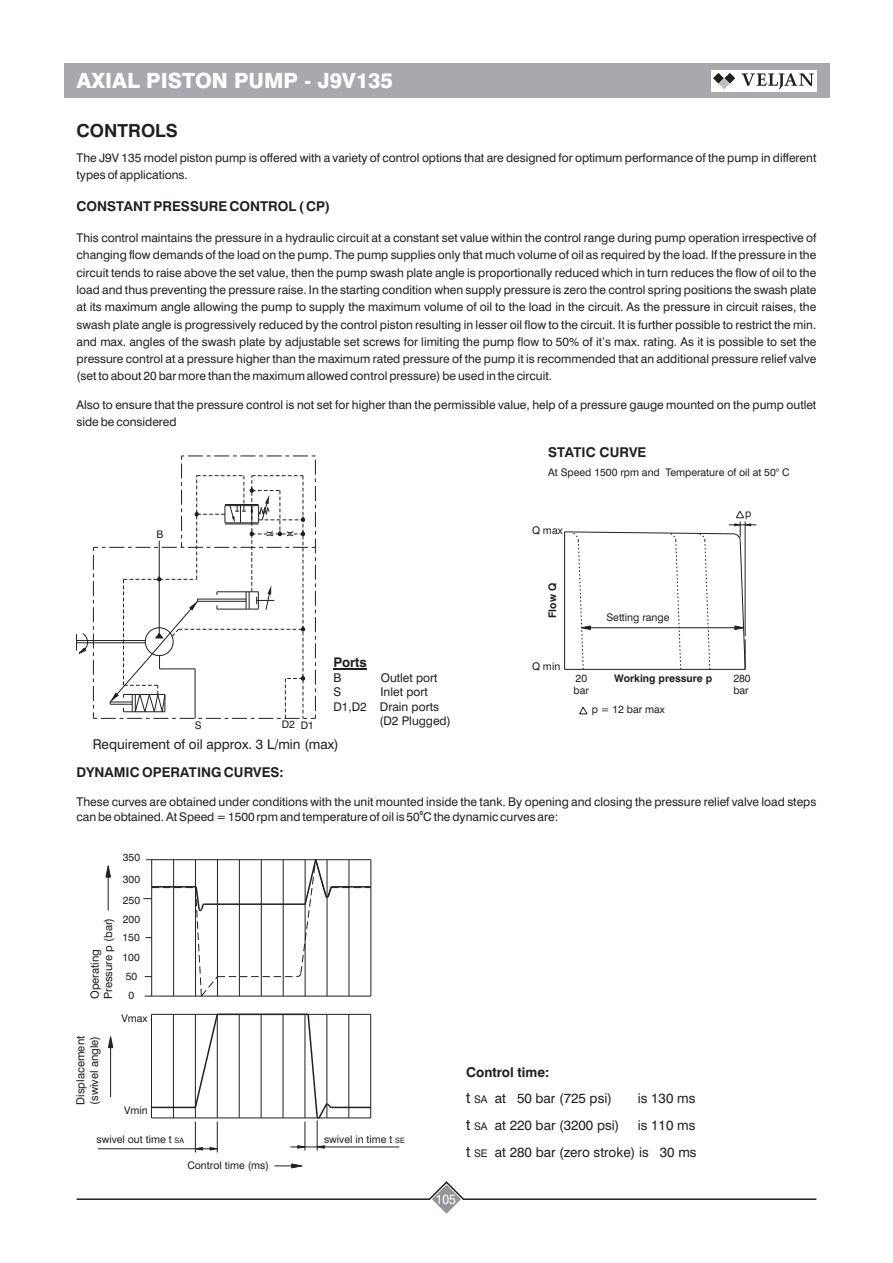
<style>
.page{position:relative;width:893px;height:1263px;background:#fff}
.page>*{position:absolute;margin:0;border:0;box-sizing:border-box;transform-origin:0 0}
.t1{font:800 21px "Swiss 721 BT";color:#fff}
.t2{font:700 18px "Swiss 721 BT";color:#231f20}
.t3{font:13.5px/26.4px "Swiss 721 BT";color:#231f20}
.t4{font:700 13.5px "Swiss 721 BT";color:#231f20}
.t5{font:13.5px "Swiss 721 BT";color:#fff;scale:.9 1}
.t6{font:700 13.35px "Swiss 721 BT";color:#231f20}
.t7{font:12px/17.2px "Swiss 721 BT";color:#231f20}
.t8{font:11.25px/13.5px "Swiss 721 BT";color:#231f20}
.t9{font:10.5px/12.6px "Swiss 721 BT";color:#231f20}
.t10{font:700 10.5px "Swiss 721 BT";color:#231f20}
.t11{font:700 6px "Swiss 721 BT";color:#231f20}
.s1{font-size:7.5px}
.s2{font-weight:700}
.s3{font-size:15px}
.s4{font-size:10.5px}
</style>
<div class="page">
<svg style="left:76px;top:456px;width:240px;height:263px"></svg>
<div style="left:64px;top:64px;width:765px;height:34px;background:#a8a9ad"></div>
<div style="left:711px;top:70px;width:106px;height:21px;background:#fff"></div>
<svg style="left:713px;top:73px;width:22px;height:16px"></svg>
<svg style="left:741px;top:73px;width:73px;height:16px"></svg>
<svg style="left:76px;top:1181px;width:741px;height:33px"></svg>
<hr style="left:333px;top:668px;width:34px;height:1px;background:#231f20">
<svg style="left:564px;top:511px;width:192px;height:159px"></svg>
<svg style="left:579px;top:707px;width:9px;height:8px"></svg>
<hr style="left:108px;top:871px;width:1px;height:39px;background:#231f20">
<svg style="left:105px;top:865px;width:6px;height:13px"></svg>
<svg style="left:143px;top:859px;width:228px;height:138px"></svg>
<hr style="left:331px;top:886px;width:40px;height:1px;background:#231f20">
<hr style="left:151px;top:1014px;width:1px;height:104px;background:#231f20">
<hr style="left:152px;top:1117px;width:219px;height:1px;background:#231f20">
<hr style="left:370px;top:1014px;width:1px;height:104px;background:#231f20">
<hr style="left:152px;top:1014px;width:219px;height:1px;background:#231f20">
<hr style="left:173px;top:1014px;width:1px;height:104px;background:#231f20">
<hr style="left:195px;top:1014px;width:1px;height:104px;background:#231f20">
<hr style="left:217px;top:1014px;width:1px;height:104px;background:#231f20">
<hr style="left:239px;top:1014px;width:1px;height:104px;background:#231f20">
<hr style="left:261px;top:1014px;width:1px;height:104px;background:#231f20">
<hr style="left:283px;top:1014px;width:1px;height:104px;background:#231f20">
<hr style="left:348px;top:1014px;width:1px;height:104px;background:#231f20">
<hr style="left:152px;top:1107px;width:43px;height:1px;background:#231f20">
<hr style="left:331px;top:1107px;width:40px;height:1px;background:#231f20">
<svg style="left:194px;top:1013px;width:25px;height:96px"></svg>
<hr style="left:217px;top:1013px;width:91px;height:2px;background:#231f20">
<hr style="left:110px;top:1042px;width:1px;height:55px;background:#231f20">
<svg style="left:108px;top:1036px;width:6px;height:12px"></svg>
<hr style="left:195px;top:1121px;width:1px;height:31px;background:#231f20">
<hr style="left:217px;top:1121px;width:1px;height:31px;background:#231f20">
<hr style="left:98px;top:1148px;width:97px;height:1px;background:#231f20">
<svg style="left:194px;top:1147px;width:24px;height:4px"></svg>
<hr style="left:324px;top:1146px;width:75px;height:1px;background:#231f20">
<svg style="left:290px;top:1013px;width:43px;height:137px"></svg>
<svg style="left:274px;top:1163px;width:28px;height:6px"></svg>
<h1 class="t1" style="left:77px;top:72px;width:318px">AXIAL PISTON PUMP - J9V135</h1>
<h2 class="t2" style="left:77px;top:123px;width:103px">CONTROLS</h2>
<p class="t7" style="left:77px;top:150px;width:741px">The J9V 135 model piston pump is offered with a variety of control options that are designed for optimum performance of the pump in different types of applications.</p>
<p class="t4" style="left:77px;top:201px;width:255px">CONSTANT PRESSURE CONTROL ( CP)</p>
<p class="t7" style="left:77px;top:230px;width:741px;text-align:justify">This control maintains the pressure in a hydraulic circuit at a constant set value within the control range during pump operation irrespective of changing flow demands of the load on the pump. The pump supplies only that much volume of oil as required by the load. If the pressure in the circuit tends to raise above the set value, then the pump swash plate angle is proportionally reduced which in turn reduces the flow of oil to the load and thus preventing the pressure raise. In the starting condition when supply pressure is zero the control spring positions the swash plate at its maximum angle allowing the pump to supply the maximum volume of oil to the load in the circuit. As the pressure in circuit raises, the swash plate angle is progressively reduced by the control piston resulting in lesser oil flow to the circuit. It is further possible to restrict the min. and max. angles of the swash plate by adjustable set screws for limiting the pump flow to 50% of it’s max. rating. As it is possible to set the pressure control at a pressure higher than the maximum rated pressure of the pump it is recommended that an additional pressure relief valve (set to about 20 bar more than the maximum allowed control pressure) be used in the circuit.</p>
<p class="t7" style="left:77px;top:397px;width:741px">Also to ensure that the pressure control is not set for higher than the permissible value, help of a pressure gauge mounted on the pump outlet side be considered</p>
<p class="t4" style="left:548px;top:446px;width:99px">STATIC CURVE</p>
<p class="t9" style="left:548px;top:467px;width:243px">At Speed 1500 rpm and Temperature of oil at 50° C</p>
<p class="t9" style="left:156px;top:529px;width:8px">B</p>
<p class="t9" style="left:195px;top:719px;width:8px">S</p>
<p class="t9" style="left:282px;top:719px;width:34px">D2 D1</p>
<p class="t6" style="left:333px;top:657px;width:35px">Ports</p>
<p class="t7" style="left:333px;top:670px;width:9px">B</p>
<p class="t7" style="left:381px;top:670px;width:58px">Outlet port</p>
<p class="t7" style="left:333px;top:684px;width:9px">S</p>
<p class="t7" style="left:381px;top:684px;width:49px">Inlet port</p>
<p class="t7" style="left:333px;top:699px;width:107px">D1,D2 Drain ports</p>
<p class="t7" style="left:379px;top:713px;width:73px">(D2 Plugged)</p>
<p class="t3" style="left:93px;top:732px;width:248px">Requirement of oil approx. 3 L/min (max)</p>
<p class="t9" style="left:532px;top:525px;width:32px">Q max</p>
<p class="t9" style="left:745px;top:508px;width:8px">p</p>
<p class="t10" style="left:548px;top:618px;width:36px;rotate:-90deg">Flow Q</p>
<p class="t9" style="left:606px;top:612px;width:65px">Setting range</p>
<p class="t9" style="left:532px;top:661px;width:30px">Q min</p>
<p class="t9" style="left:574px;top:673px;width:17px">20 bar</p>
<p class="t9" style="left:733px;top:673px;width:19px">280 bar</p>
<p class="t10" style="left:614px;top:674px;width:99px">Working pressure p</p>
<p class="t9" style="left:592px;top:704px;width:75px">p = 12 bar max</p>
<p class="t4" style="left:77px;top:767px;width:209px">DYNAMIC OPERATING CURVES:</p>
<p class="t7" style="left:77px;top:795px;width:741px">These curves are obtained under conditions with the unit mounted inside the tank. By opening and closing the pressure relief valve load steps</p>
<p class="t11" style="left:420px;top:810px;width:5px">0</p>
<p class="t7" style="left:77px;top:809px;width:483px">can be obtained. At Speed = 1500 rpm and temperature of oil is 50 C the dynamic curves are:</p>
<p class="t8" style="left:89px;top:999px;width:83px;rotate:-90deg">Operating<br>Pressure p (bar)</p>
<p class="t9" style="left:123px;top:848px;width:19px;line-height:21.1px;text-align:justify">350<br>300<br>250</p>
<p class="t9" style="left:123px;top:911px;width:19px;line-height:17.7px">200<br>150</p>
<p class="t9" style="left:123px;top:948px;width:19px;line-height:19px">100<br>50<br>0</p>
<p class="t9" style="left:121px;top:1013px;width:28px">Vmax</p>
<p class="t8" style="left:75px;top:1104px;width:70px;rotate:-90deg">Displacement (swivel angle)</p>
<p class="t9" style="left:97px;top:1134px;width:89px">swivel out time t <span class="s1">SA</span></p>
<p class="t9" style="left:324px;top:1134px;width:82px">swivel in time t <span class="s1">SE</span></p>
<p class="t9" style="left:124px;top:1105px;width:25px">Vmin</p>
<p class="t9" style="left:187px;top:1160px;width:83px">Control time (ms)</p>
<p class="t3" style="left:466px;top:1060px;width:147px"><span class="s2">Control time:<br></span><span class="s3">t</span> <span class="s4">SA</span> at 50 bar (725 psi)</p>
<p class="t3" style="left:638px;top:1086px;width:59px">is 130 ms</p>
<p class="t3" style="left:466px;top:1113px;width:155px"><span class="s3">t</span> <span class="s4">SA</span> at 220 bar (3200 psi)</p>
<p class="t3" style="left:466px;top:1113px;width:232px;line-height:27px;text-align:right">is 110 ms<br><span class="s3">t</span> <span class="s4">SE</span> at 280 bar (zero stroke) is 30 ms</p>
<p class="t5" style="left:436px;top:1194px;width:24px">105</p>
</div>
